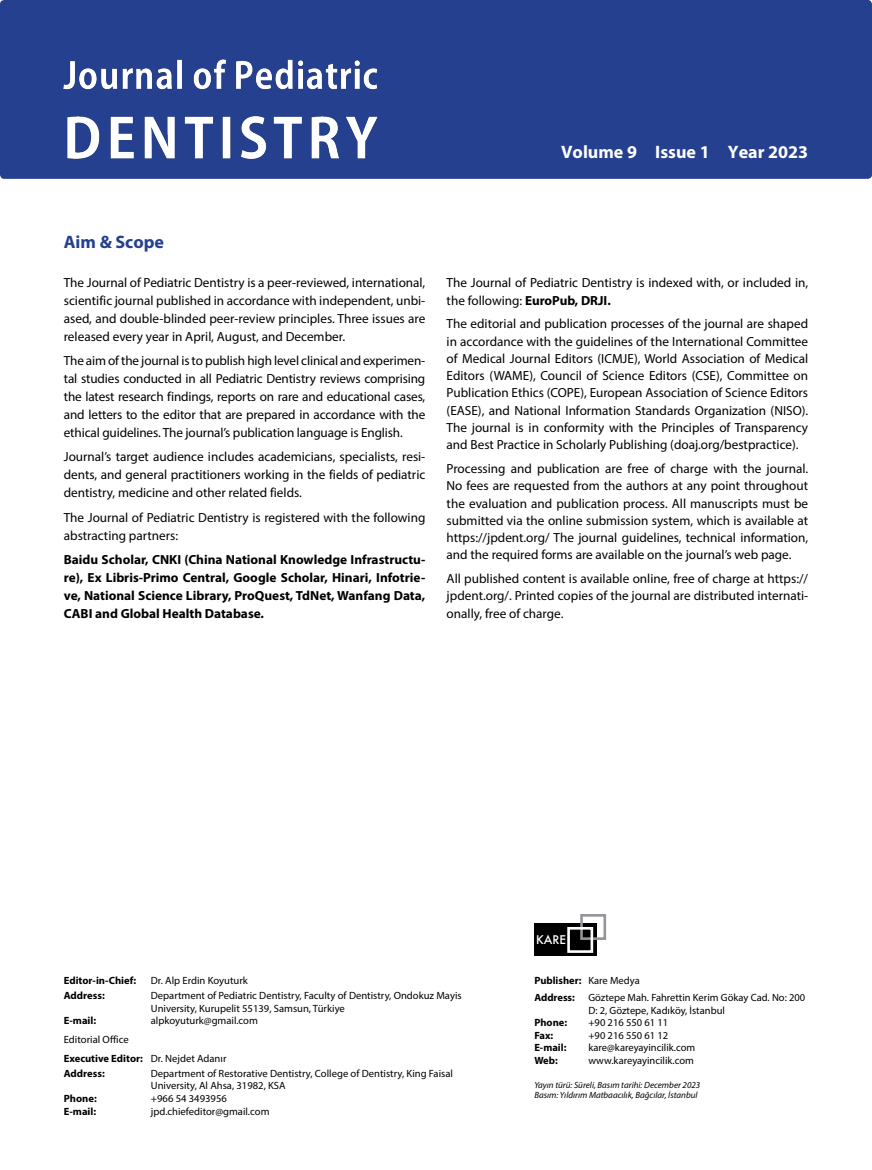
<style>
.page{position:relative;width:872px;height:1170px;background:#fff}
.page>*{position:absolute;margin:0;border:0;box-sizing:border-box;transform-origin:0 0}
.t1{font:700 18px "Myriad Pro";color:#fff}
.t2{font:700 18px "Myriad Pro";color:#25408f}
.t3{font:13.2px/17.2px "Myriad Pro";color:#000;text-align:justify}
.t4{font:700 13.2px/17.9px "Myriad Pro";color:#000;text-align:justify}
.t5{font:500 11.7px "Futura";color:#fff}
.t6{font:10.5px/12.6px "Myriad Pro";color:#000}
.t7{font:700 10.5px/16.8px "Myriad Pro";color:#000}
.t8{font:italic 9px/10.8px "Myriad Pro";color:#000}
.s1{font-weight:700}
.s2{font-weight:400}
</style>
<div class="page">
<div style="left:0;top:0;width:872px;height:179px;background:#25408f;border-radius:4px"></div>
<img style="left:64px;top:59px;width:314px;height:100px">
<div style="left:534px;top:923px;width:63px;height:32px;background:#000"></div>
<div style="left:580px;top:913px;width:26px;height:26px;border:3px solid #939598"></div>
<div style="left:567px;top:926px;width:26px;height:26px;border:3px solid #fff"></div>
<h1 class="t1" style="left:561px;top:140px;width:248px">Volume 9 Issue 1 Year 2023</h1>
<h1 class="t2" style="left:64px;top:230px;width:102px">Aim &amp; Scope</h1>
<p class="t3" style="left:64px;top:274px;width:363px;line-height:17.9px">The Journal of Pediatric Dentistry is a peer-reviewed, international, scientific journal published in accordance with independent, unbi&shy;ased, and double-blinded peer-review principles. Three issues are released every year in April, August, and December.</p>
<p class="t3" style="left:64px;top:352px;width:363px;line-height:17.9px">The aim of the journal is to publish high level clinical and experimen&shy;tal studies conducted in all Pediatric Dentistry reviews comprising the latest research findings, reports on rare and educational cases, and letters to the editor that are prepared in accordance with the ethical guidelines. The journal’s publication language is English.</p>
<p class="t3" style="left:64px;top:448px;width:363px;line-height:17.9px">Journal’s target audience includes academicians, specialists, resi&shy;dents, and general practitioners working in the fields of pediatric dentistry, medicine and other related fields.</p>
<p class="t3" style="left:64px;top:508px;width:363px;line-height:17.9px">The Journal of Pediatric Dentistry is registered with the following abstracting partners:</p>
<p class="t4" style="left:64px;top:550px;width:363px">Baidu Scholar, CNKI (China National Knowledge Infrastructu&shy;re), Ex Libris-Primo Central, Google Scholar, Hinari, Infotrie&shy;ve, National Science Library, ProQuest, TdNet, Wanfang Data, CABI and Global Health Database.</p>
<p class="t3" style="left:446px;top:274px;width:363px">The Journal of Pediatric Dentistry is indexed with, or included in, the following: <span class="s1">EuroPub, DRJI.</span></p>
<p class="t3" style="left:446px;top:315px;width:363px">The editorial and publication processes of the journal are shaped in accordance with the guidelines of the International Committee of Medical Journal Editors (ICMJE), World Association of Medical Editors (WAME), Council of Science Editors (CSE), Committee on Publication Ethics (COPE), European Association of Science Editors (EASE), and National Information Standards Organization (NISO).<br>The journal is in conformity with the Principles of Transparency and Best Practice in Scholarly Publishing (doaj.org/bestpractice).</p>
<p class="t3" style="left:446px;top:459px;width:363px">Processing and publication are free of charge with the journal.<br>No fees are requested from the authors at any point throughout the evaluation and publication process. All manuscripts must be submitted via the online submission system, which is available at https://jpdent.org/ The journal guidelines, technical information, and the required forms are available on the journal’s web page.</p>
<p class="t3" style="left:446px;top:570px;width:363px">All published content is available online, free of charge at https:// jpdent.org/. Printed copies of the journal are distributed internati&shy;onally, free of charge.</p>
<p class="t5" style="left:536px;top:932px;width:31px">KARE</p>
<p class="t7" style="left:64px;top:971px;width:74px">Editor-in-Chief:</p>
<p class="t6" style="left:151px;top:974px;width:99px">Dr. Alp Erdin Koyuturk</p>
<p class="t7" style="left:64px;top:986px;width:42px">Address:</p>
<p class="t6" style="left:151px;top:988px;width:312px">Department of Pediatric Dentistry, Faculty of Dentistry, Ondokuz Mayis<br>University, Kurupelit 55139, Samsun, Türkiye</p>
<p class="t7" style="left:64px;top:1011px;width:34px">E-mail:</p>
<p class="t6" style="left:151px;top:1014px;width:109px">alpkoyuturk@gmail.com</p>
<p class="t6" style="left:64px;top:1029px;width:164px;line-height:18.9px">Editorial Office<br><span class="s1">Executive Editor:</span> Dr. Nejdet Adanır</p>
<p class="t7" style="left:64px;top:1064px;width:42px">Address:</p>
<p class="t6" style="left:151px;top:1066px;width:304px">Department of Restorative Dentistry, College of Dentistry, King Faisal<br>University, Al Ahsa, 31982, KSA</p>
<p class="t7" style="left:64px;top:1089px;width:35px">Phone:</p>
<p class="t6" style="left:151px;top:1091px;width:78px">+966 54 3493956</p>
<p class="t7" style="left:64px;top:1102px;width:34px">E-mail:</p>
<p class="t6" style="left:151px;top:1104px;width:120px">jpd.chiefeditor@gmail.com</p>
<p class="t7" style="left:534px;top:971px;width:107px">Publisher: <span class="s2">Kare Medya<br></span>Address:</p>
<p class="t6" style="left:588px;top:990px;width:218px">Göztepe Mah. Fahrettin Kerim Gökay Cad. No: 200<br>D: 2, Göztepe, Kadıköy, İstanbul</p>
<p class="t7" style="left:534px;top:1013px;width:34px">Phone:</p>
<p class="t6" style="left:588px;top:1016px;width:81px">+90 216 550 61 11</p>
<p class="t7" style="left:534px;top:1026px;width:20px">Fax:</p>
<p class="t6" style="left:588px;top:1028px;width:81px">+90 216 550 61 12</p>
<p class="t7" style="left:534px;top:1039px;width:34px">E-mail:</p>
<p class="t6" style="left:588px;top:1041px;width:108px">kare@kareyayincilik.com</p>
<p class="t7" style="left:534px;top:1051px;width:25px">Web:</p>
<p class="t6" style="left:588px;top:1053px;width:107px">www.kareyayincilik.com</p>
<p class="t8" style="left:534px;top:1078px;width:167px">Yayın türü: Süreli, Basım tarihi: December 2023<br>Basım: Yıldırım Matbaacılık, Bağcılar, İstanbul</p>
</div>
